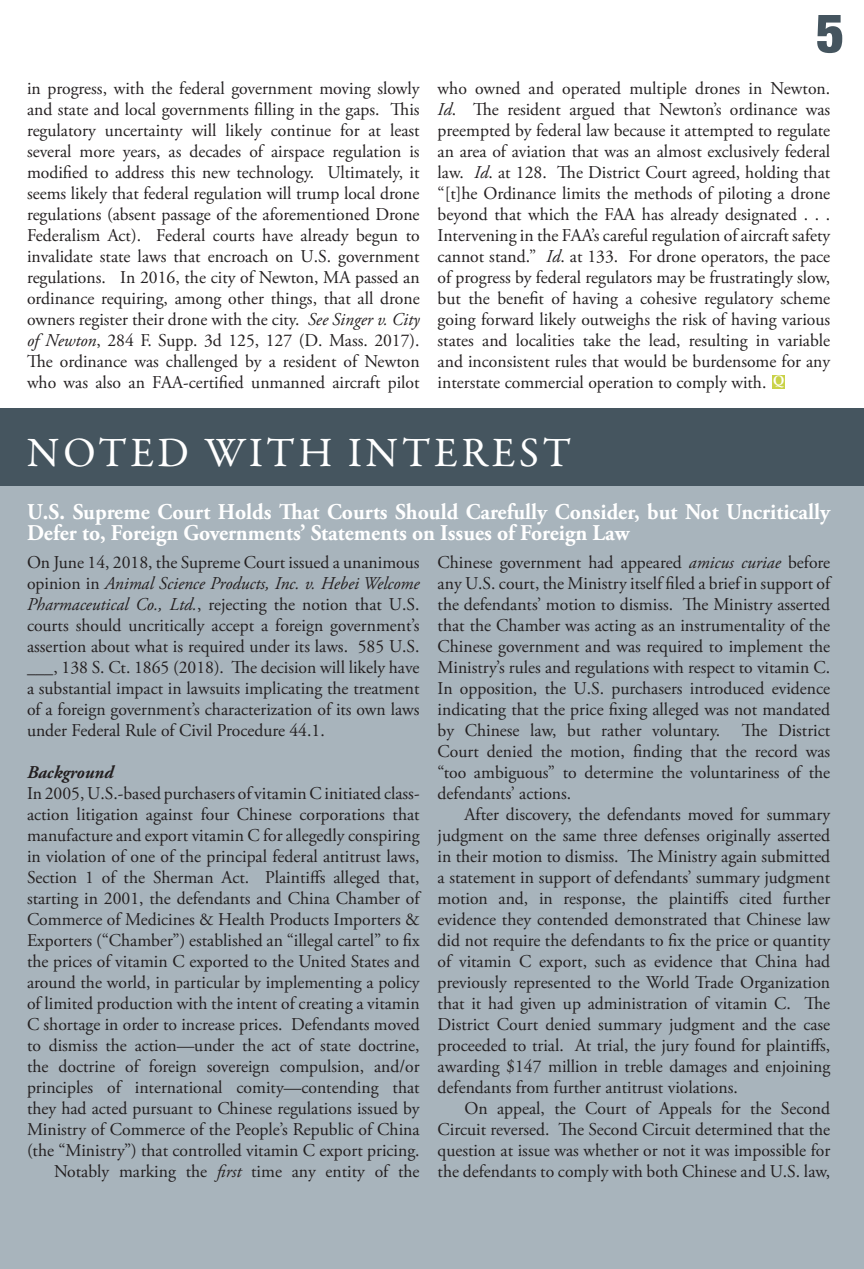
<style>
.page{position:relative;width:864px;height:1269px;background:#fff}
.page>*{position:absolute;margin:0;border:0;box-sizing:border-box;transform-origin:0 0}
.t1{font:900 condensed 54px "Helvetica Neue";color:#45555f}
.t2{font:42px "Garamond Premr Pro";letter-spacing:.09em;color:#fff}
.QE_-_Main_Article_St{font:700 22.5px/21px "Adobe Garamond Pro";color:#fff;scale:.96 1}
.QE_-_Main_Article_St-2{font:18px/21px "Adobe Garamond Pro";color:#231f20;text-align:justify}
.QE_-_Main_Article_St-3{font:italic 700 18px "Adobe Garamond Pro";color:#231f20}
.t3{font:700 13.5px "Palatino Linotype";color:#fff}
.s1{font-style:italic}
</style>
<div class="page">
<div style="left:0;top:440px;width:864px;height:829px;background:#a8b4bc"></div>
<div style="left:0;top:409px;width:864px;height:77px;background:#45555f"></div>
<div style="left:772px;top:375px;width:13px;height:14px;background:#c9d247"></div>
<p class="t1" style="left:816px;top:0;width:30px">5</p>
<p class="QE_-_Main_Article_St-2" style="left:27px;top:78px;width:394px">in progress, with the federal government moving slowly and state and local governments filling in the gaps. This regulatory uncertainty will likely continue for at least several more years, as decades of airspace regulation is modified to address this new technology. Ultimately, it seems likely that federal regulation will trump local drone regulations (absent passage of the aforementioned Drone Federalism Act). Federal courts have already begun to invalidate state laws that encroach on U.S. government regulations. In 2016, the city of Newton, MA passed an ordinance requiring, among other things, that all drone owners register their drone with the city. <span class="s1">See Singer v. City of Newton</span>, 284 F. Supp. 3d 125, 127 (D. Mass. 2017).<br>The ordinance was challenged by a resident of Newton who was also an FAA-certified unmanned aircraft pilot</p>
<p class="QE_-_Main_Article_St-2" style="left:438px;top:78px;width:394px">who owned and operated multiple drones in Newton.<br><span class="s1">Id</span>. The resident argued that Newton’s ordinance was preempted by federal law because it attempted to regulate an area of aviation that was an almost exclusively federal law. <span class="s1">Id</span>. at 128. The District Court agreed, holding that “[t]he Ordinance limits the methods of piloting a drone beyond that which the FAA has already designated . . .<br>Intervening in the FAA’s careful regulation of aircraft safety cannot stand.” <span class="s1">Id</span>. at 133. For drone operators, the pace of progress by federal regulators may be frustratingly slow, but the benefit of having a cohesive regulatory scheme going forward likely outweighs the risk of having various states and localities take the lead, resulting in variable and inconsistent rules that would be burdensome for any interstate commercial operation to comply with.</p>
<p class="t3" style="left:773px;top:371px;width:13px">Q</p>
<p class="t2" style="left:27px;top:427px;width:545px">NOTED WITH INTEREST</p>
<p class="QE_-_Main_Article_St" style="left:27px;top:502px;width:838px">U.S. Supreme Court Holds That Courts Should Carefully Consider, but Not Uncritically<br>Defer to, Foreign Governments’ Statements on Issues of Foreign Law</p>
<p class="QE_-_Main_Article_St-2" style="left:27px;top:552px;width:394px">On June 14, 2018, the Supreme Court issued a unanimous opinion in <span class="s1">Animal Science Products, Inc. v. Hebei Welcome Pharmaceutical Co., Ltd.</span>, rejecting the notion that U.S. courts should uncritically accept a foreign government’s assertion about what is required under its laws. 585 U.S. ___, 138 S. Ct. 1865 (2018). The decision will likely have a substantial impact in lawsuits implicating the treatment of a foreign government’s characterization of its own laws under Federal Rule of Civil Procedure 44.1.</p>
<p class="QE_-_Main_Article_St-3" style="left:27px;top:762px;width:88px">Background</p>
<p class="QE_-_Main_Article_St-2" style="left:27px;top:783px;width:394px">In 2005, U.S.-based purchasers of vitamin C initiated class&shy;action litigation against four Chinese corporations that manufacture and export vitamin C for allegedly conspiring in violation of one of the principal federal antitrust laws, Section 1 of the Sherman Act. Plaintiffs alleged that, starting in 2001, the defendants and China Chamber of Commerce of Medicines &amp; Health Products Importers &amp; Exporters (“Chamber”) established an “illegal cartel” to fix the prices of vitamin C exported to the United States and around the world, in particular by implementing a policy of limited production with the intent of creating a vitamin C shortage in order to increase prices. Defendants moved to dismiss the action—under the act of state doctrine, the doctrine of foreign sovereign compulsion, and/or principles of international comity—contending that they had acted pursuant to Chinese regulations issued by Ministry of Commerce of the People’s Republic of China (the “Ministry”) that controlled vitamin C export pricing.</p>
<p class="QE_-_Main_Article_St-2" style="left:54px;top:1161px;width:367px">Notably marking the <span class="s1">first</span> time any entity of the</p>
<p class="QE_-_Main_Article_St-2" style="left:438px;top:552px;width:394px">Chinese government had appeared <span class="s1">amicus curiae</span> before any U.S. court, the Ministry itself filed a brief in support of the defendants’ motion to dismiss. The Ministry asserted that the Chamber was acting as an instrumentality of the Chinese government and was required to implement the Ministry’s rules and regulations with respect to vitamin C.<br>In opposition, the U.S. purchasers introduced evidence indicating that the price fixing alleged was not mandated by Chinese law, but rather voluntary. The District Court denied the motion, finding that the record was “too ambiguous” to determine the voluntariness of the defendants’ actions.</p>
<p class="QE_-_Main_Article_St-2" style="left:438px;top:804px;width:394px;text-indent:27px">After discovery, the defendants moved for summary judgment on the same three defenses originally asserted in their motion to dismiss. The Ministry again submitted a statement in support of defendants’ summary judgment motion and, in response, the plaintiffs cited further evidence they contended demonstrated that Chinese law did not require the defendants to fix the price or quantity of vitamin C export, such as evidence that China had previously represented to the World Trade Organization that it had given up administration of vitamin C. The District Court denied summary judgment and the case proceeded to trial. At trial, the jury found for plaintiffs, awarding $147 million in treble damages and enjoining defendants from further antitrust violations.</p>
<p class="QE_-_Main_Article_St-2" style="left:438px;top:1098px;width:394px;text-indent:27px">On appeal, the Court of Appeals for the Second Circuit reversed. The Second Circuit determined that the question at issue was whether or not it was impossible for the defendants to comply with both Chinese and U.S. law,</p>
</div>
